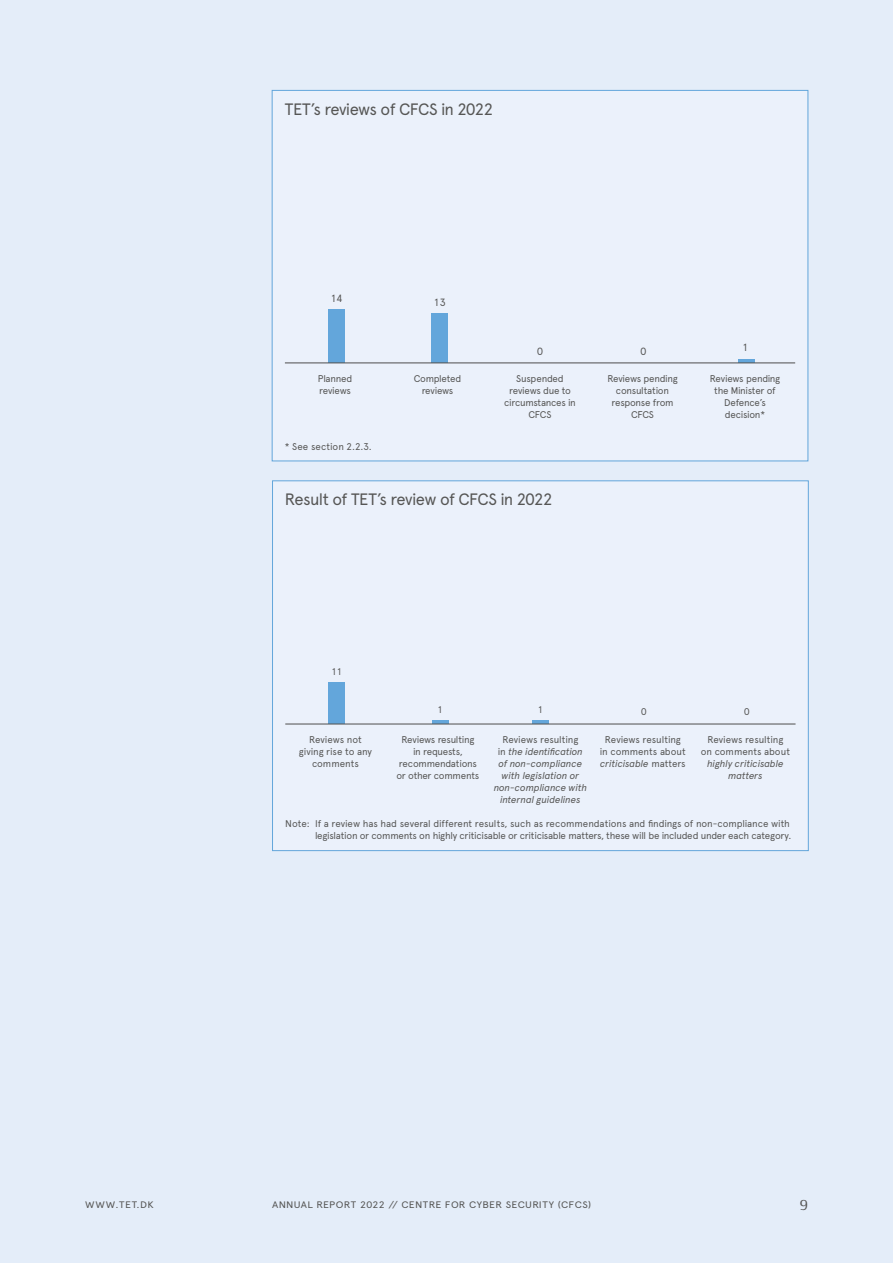
<style>
.page{position:relative;width:893px;height:1263px;background:#e4edf9}
.page>*{position:absolute;margin:0;border:0;box-sizing:border-box;transform-origin:0 0}
.t1{font:16.5px "Apercu 2";letter-spacing:-.04em;color:#565655}
.t2{font:15px "Demos Next Pro";color:#565655}
.t3{font:10.5px "Apercu 4";color:#565655}
.t4{font:9.75px/12px "Apercu 2";letter-spacing:-.02em;color:#565655;text-align:center}
.t5{font:italic 9.75px/12px "Apercu";letter-spacing:-.015em;color:#565655;text-align:center}
.t6{font:9.75px "Apercu 2";color:#565655}
.t7{font:9.75px "Apercu 5";color:#565655}
.t8{font:9.45px "Apercu 3";letter-spacing:.03em;color:#565655;scale:1.11 1}
.s1{font-family:"Apercu 2";font-style:normal}
</style>
<div class="page">
<div style="left:272px;top:90px;width:536px;height:371px;background:#ebf1fb;border:1px solid #63a6db"></div>
<hr style="left:738px;top:359px;width:16px;height:4px;background:#63a6db">
<div style="left:431px;top:313px;width:17px;height:50px;background:#63a6db"></div>
<div style="left:328px;top:310px;width:17px;height:53px;background:#63a6db"></div>
<hr style="left:285px;top:362px;width:510px;height:1px;background:#565655">
<div style="left:272px;top:480px;width:537px;height:371px;background:#ebf1fb;border:1px solid #63a6db"></div>
<div style="left:329px;top:682px;width:16px;height:42px;background:#63a6db"></div>
<hr style="left:432px;top:720px;width:16px;height:4px;background:#63a6db">
<hr style="left:532px;top:720px;width:17px;height:4px;background:#63a6db">
<hr style="left:285px;top:723px;width:510px;height:1px;background:#565655">
<h1 class="t1" style="left:285px;top:99px;width:210px">TET’s reviews of CFCS in 2022</h1>
<p class="t3" style="left:331px;top:292px;width:13px">14</p>
<p class="t3" style="left:434px;top:296px;width:13px">13</p>
<p class="t3" style="left:537px;top:345px;width:7px">0</p>
<p class="t3" style="left:640px;top:345px;width:7px">0</p>
<p class="t3" style="left:743px;top:341px;width:7px">1</p>
<p class="t4" style="left:318px;top:373px;width:36px;text-align:left">Planned reviews</p>
<p class="t4" style="left:414px;top:373px;width:49px">Completed reviews</p>
<p class="t4" style="left:504px;top:373px;width:73px">Suspended reviews due to circumstances in<br>CFCS</p>
<p class="t4" style="left:607px;top:373px;width:72px">Reviews pending consultation response from<br>CFCS</p>
<p class="t4" style="left:710px;top:373px;width:72px">Reviews pending the Minister of<br>Defence’s decision*</p>
<p class="t6" style="left:285px;top:441px;width:89px">* See section 2.2.3.</p>
<h1 class="t1" style="left:285px;top:489px;width:269px">Result of TET’s review of CFCS in 2022</h1>
<p class="t7" style="left:331px;top:665px;width:12px">11</p>
<p class="t7" style="left:437px;top:703px;width:7px">1</p>
<p class="t7" style="left:538px;top:703px;width:7px">1</p>
<p class="t7" style="left:641px;top:706px;width:7px">0</p>
<p class="t7" style="left:744px;top:706px;width:7px">0</p>
<p class="t4" style="left:299px;top:733px;width:75px">Reviews not giving rise to any comments</p>
<p class="t4" style="left:396px;top:733px;width:84px">Reviews resulting in requests, recommendations or other comments</p>
<p class="t4" style="left:502px;top:733px;width:77px">Reviews resulting</p>
<p class="t5" style="left:494px;top:745px;width:95px"><span class="s1">in</span> the identification of non-compliance with legislation or non-compliance with internal guidelines</p>
<p class="t4" style="left:600px;top:733px;width:87px">Reviews resulting in comments about</p>
<p class="t5" style="left:600px;top:757px;width:87px">criticisable <span class="s1">matters</span></p>
<p class="t4" style="left:701px;top:733px;width:91px">Reviews resulting on comments about</p>
<p class="t5" style="left:707px;top:757px;width:78px">highly criticisable matters</p>
<p class="t4" style="left:285px;top:817px;width:508px;text-align:right">Note: If a review has had several different results, such as recommendations and findings of non-compliance with legislation or comments on highly criticisable or criticisable matters, these will be included under each category.</p>
<p class="t8" style="left:85px;top:1199px;width:63px">WWW.TET.DK</p>
<p class="t8" style="left:272px;top:1199px;width:289px">ANNUAL REPORT 2022 // CENTRE FOR CYBER SECURITY (CFCS)</p>
<h2 class="t2" style="left:800px;top:1192px;width:10px">9</h2>
</div>
